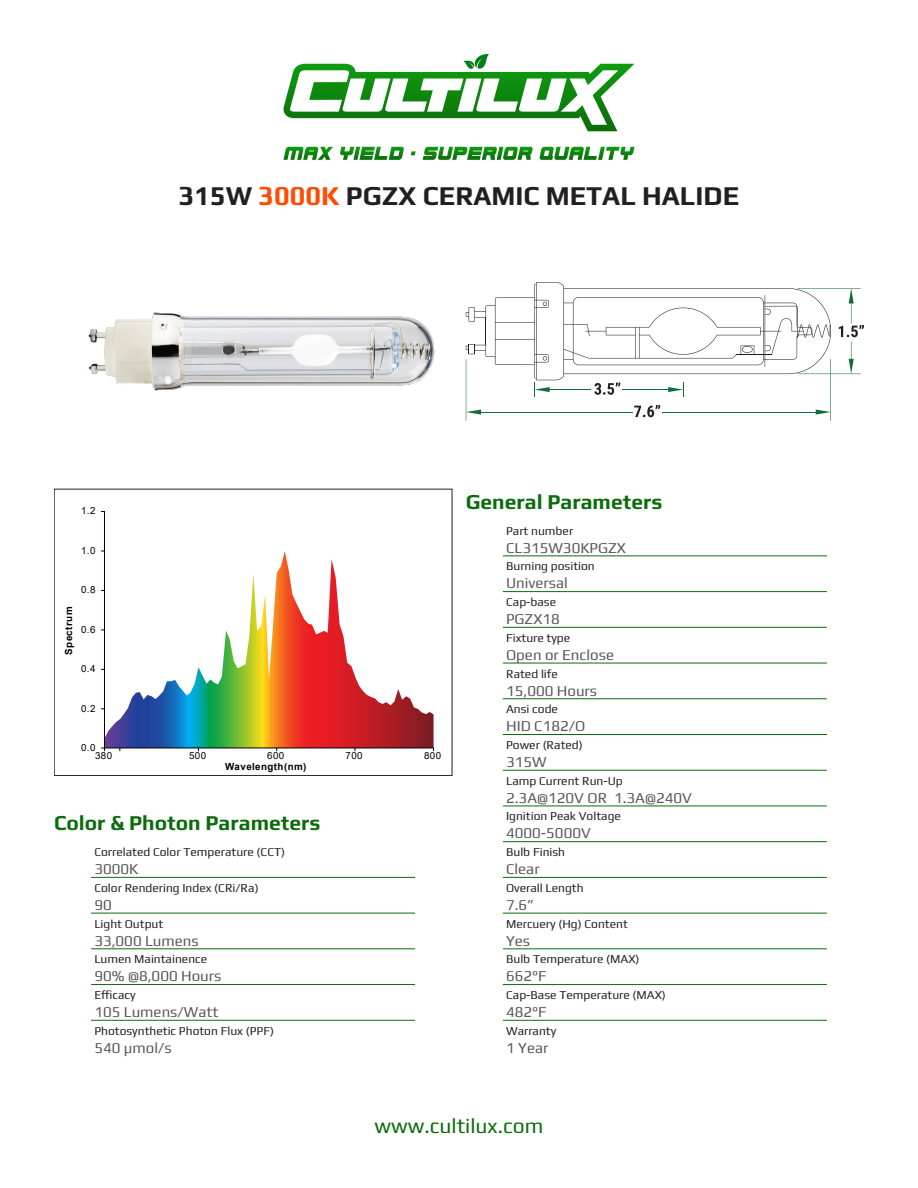
<style>
.page{position:relative;width:918px;height:1188px;background:#fff}
.page>*{position:absolute;margin:0;border:0;box-sizing:border-box;transform-origin:0 0}
.t1{font:700 27px "Play";color:#231f20}
.t2{font:700 21px "Play";color:#0b6c0b}
.t3{font:21px "Play";color:#0b6c0b}
.V{font:15px "Play";color:#57585a}
.t4{font:12px "Play";color:#231f20}
.t5{font:9.75px "Arial";letter-spacing:.04em;color:#000}
.t6{font:700 9.75px "Arial";letter-spacing:.04em;color:#000}
.s1{color:#ff4c00}
</style>
<div class="page">
<svg style="left:411px;top:151px;width:5px;height:4px"></svg>
<svg style="left:284px;top:147px;width:49px;height:13px"></svg>
<svg style="left:340px;top:147px;width:64px;height:13px"></svg>
<svg style="left:423px;top:147px;width:110px;height:13px"></svg>
<svg style="left:540px;top:147px;width:94px;height:13px"></svg>
<svg style="left:284px;top:54px;width:350px;height:77px"></svg>
<hr style="left:503px;top:556px;width:324px;height:1px;background:#0b6c0b">
<hr style="left:503px;top:591px;width:324px;height:1px;background:#0b6c0b">
<hr style="left:503px;top:627px;width:324px;height:1px;background:#0b6c0b">
<hr style="left:503px;top:663px;width:324px;height:1px;background:#0b6c0b">
<hr style="left:503px;top:698px;width:324px;height:1px;background:#0b6c0b">
<hr style="left:503px;top:734px;width:324px;height:1px;background:#0b6c0b">
<hr style="left:503px;top:770px;width:324px;height:1px;background:#0b6c0b">
<hr style="left:503px;top:806px;width:324px;height:1px;background:#0b6c0b">
<hr style="left:503px;top:841px;width:324px;height:1px;background:#0b6c0b">
<hr style="left:503px;top:877px;width:324px;height:1px;background:#0b6c0b">
<hr style="left:503px;top:913px;width:324px;height:1px;background:#0b6c0b">
<hr style="left:503px;top:948px;width:324px;height:1px;background:#0b6c0b">
<hr style="left:503px;top:984px;width:324px;height:1px;background:#0b6c0b">
<hr style="left:503px;top:1020px;width:324px;height:1px;background:#0b6c0b">
<svg style="left:104px;top:511px;width:330px;height:237px"></svg>
<hr style="left:91px;top:877px;width:324px;height:1px;background:#0b6c0b">
<hr style="left:91px;top:913px;width:324px;height:1px;background:#0b6c0b">
<hr style="left:91px;top:948px;width:324px;height:1px;background:#0b6c0b">
<hr style="left:91px;top:984px;width:324px;height:1px;background:#0b6c0b">
<hr style="left:91px;top:1020px;width:324px;height:1px;background:#0b6c0b">
<img style="left:88px;top:312px;width:378px;height:94px">
<hr style="left:830px;top:359px;width:1px;height:62px;background:#106c38">
<hr style="left:466px;top:359px;width:1px;height:62px;background:#106c38">
<hr style="left:797px;top:288px;width:64px;height:1px;background:#106c38">
<hr style="left:797px;top:374px;width:64px;height:1px;background:#106c38">
<svg style="left:839px;top:288px;width:25px;height:86px"></svg>
<svg style="left:466px;top:282px;width:365px;height:115px"></svg>
<hr style="left:662px;top:412px;width:154px;height:1px;background:#106c38">
<hr style="left:481px;top:412px;width:151px;height:1px;background:#106c38">
<svg style="left:466px;top:410px;width:15px;height:5px"></svg>
<svg style="left:816px;top:410px;width:15px;height:5px"></svg>
<svg style="left:634px;top:405px;width:26px;height:12px"></svg>
<p class="t1" style="left:179px;top:177px;width:562px">315W <span class="s1">3000K</span> PGZX CERAMIC METAL HALIDE</p>
<p class="t5" style="left:81px;top:504px;width:16px">1.2</p>
<p class="t2" style="left:466px;top:487px;width:198px">General Parameters</p>
<p class="t5" style="left:81px;top:544px;width:16px">1.0</p>
<p class="t5" style="left:81px;top:583px;width:16px">0.8</p>
<p class="t6" style="left:62px;top:655px;width:49px;rotate:-90deg">Spectrum</p>
<p class="t5" style="left:81px;top:623px;width:16px">0.6</p>
<p class="t5" style="left:81px;top:662px;width:16px">0.4</p>
<p class="t5" style="left:81px;top:702px;width:16px">0.2</p>
<p class="t5" style="left:81px;top:741px;width:16px">0.0</p>
<p class="t5" style="left:95px;top:749px;width:19px">380</p>
<p class="t5" style="left:189px;top:749px;width:19px">500</p>
<p class="t5" style="left:267px;top:749px;width:19px">600</p>
<p class="t5" style="left:346px;top:749px;width:19px">700</p>
<p class="t5" style="left:424px;top:749px;width:19px">800</p>
<p class="t6" style="left:225px;top:760px;width:83px">Wavelength(nm)</p>
<p class="t2" style="left:54px;top:808px;width:268px">Color &amp; Photon Parameters</p>
<p class="t4" style="left:94px;top:844px;width:192px">Correlated Color Temperature (CCT)</p>
<p class="V" style="left:94px;top:859px;width:45px">3000K</p>
<p class="t4" style="left:94px;top:879px;width:166px">Color Rendering Index (CRi/Ra)</p>
<p class="V" style="left:94px;top:894px;width:19px">90</p>
<p class="t4" style="left:94px;top:915px;width:70px">Light Output</p>
<p class="V" style="left:94px;top:930px;width:106px">33,000 Lumens</p>
<p class="t4" style="left:94px;top:951px;width:114px">Lumen Maintainence</p>
<p class="V" style="left:94px;top:966px;width:129px">90% @8,000 Hours</p>
<p class="t4" style="left:94px;top:987px;width:43px">Efficacy</p>
<p class="V" style="left:94px;top:1002px;width:126px">105 Lumens/Watt</p>
<p class="t4" style="left:94px;top:1022px;width:181px">Photosynthetic Photon Flux (PPF)</p>
<p class="V" style="left:94px;top:1037px;width:79px">540 µmol/s</p>
<p class="t4" style="left:506px;top:522px;width:69px">Part number</p>
<p class="V" style="left:506px;top:537px;width:121px">CL315W30KPGZX</p>
<p class="t4" style="left:506px;top:558px;width:90px">Burning position</p>
<p class="V" style="left:506px;top:573px;width:63px">Universal</p>
<p class="t4" style="left:506px;top:594px;width:52px">Cap-base</p>
<p class="V" style="left:506px;top:609px;width:55px">PGZX18</p>
<p class="t4" style="left:506px;top:629px;width:66px">Fixture type</p>
<p class="V" style="left:506px;top:644px;width:109px">Open or Enclose</p>
<p class="t4" style="left:506px;top:665px;width:53px">Rated life</p>
<p class="V" style="left:506px;top:680px;width:93px">15,000 Hours</p>
<p class="t4" style="left:506px;top:701px;width:53px">Ansi code</p>
<p class="V" style="left:506px;top:716px;width:81px">HID C182/O</p>
<p class="t4" style="left:506px;top:737px;width:78px">Power (Rated)</p>
<p class="V" style="left:506px;top:751px;width:42px">315W</p>
<p class="t4" style="left:506px;top:772px;width:118px">Lamp Current Run-Up</p>
<p class="V" style="left:506px;top:787px;width:187px">2.3A@120V OR 1.3A@240V</p>
<p class="t4" style="left:506px;top:808px;width:116px">Ignition Peak Voltage</p>
<p class="V" style="left:506px;top:823px;width:86px">4000-5000V</p>
<p class="t4" style="left:506px;top:844px;width:61px">Bulb Finish</p>
<p class="V" style="left:506px;top:859px;width:35px">Clear</p>
<p class="t4" style="left:506px;top:879px;width:79px">Overall Length</p>
<p class="V" style="left:506px;top:894px;width:29px">7.6”</p>
<p class="t4" style="left:506px;top:915px;width:123px">Mercuery (Hg) Content</p>
<p class="V" style="left:506px;top:930px;width:26px">Yes</p>
<p class="t4" style="left:506px;top:951px;width:135px">Bulb Temperature (MAX)</p>
<p class="V" style="left:506px;top:966px;width:42px">662°F</p>
<p class="t4" style="left:506px;top:987px;width:161px">Cap-Base Temperature (MAX)</p>
<p class="V" style="left:506px;top:1002px;width:42px">482°F</p>
<p class="t4" style="left:506px;top:1022px;width:52px">Warranty</p>
<p class="V" style="left:506px;top:1037px;width:44px">1 Year</p>
<h2 class="t3" style="left:375px;top:1112px;width:170px">www.cultilux.com</h2>
</div>
